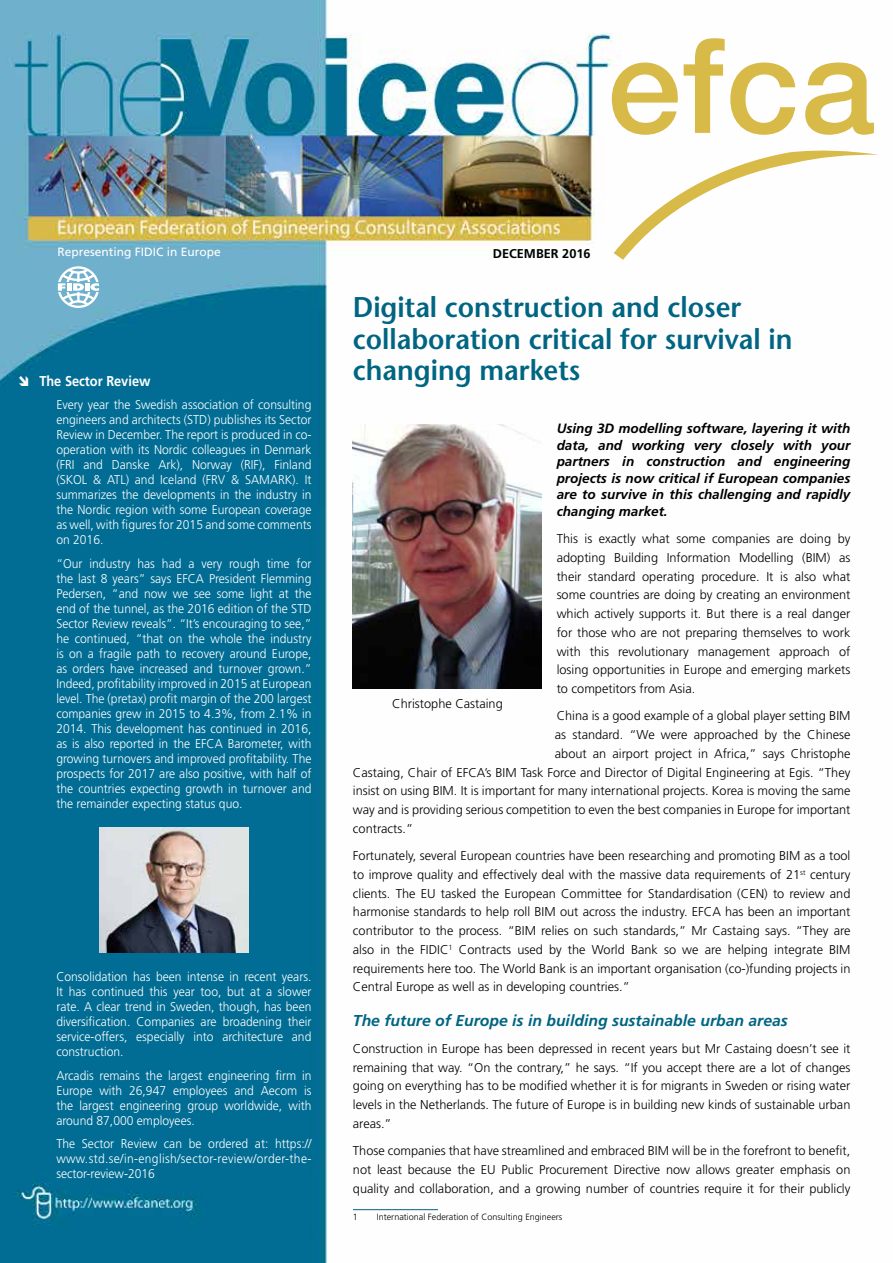
<style>
.page{position:relative;width:893px;height:1263px;background:#fff}
.page>*{position:absolute;margin:0;border:0;box-sizing:border-box;transform-origin:0 0}
.t1{font:600 28.5px/31.5px "Stone Sans";color:#006582;scale:.95 1}
.t2{font:italic 700 15.75px "Frutiger LT Std";color:#006582}
.t3{font:700 14.25px "Frutiger LT Std";color:#fff;scale:.9 1}
.t4{font:italic 700 13.5px/16.5px "Frutiger LT Std";color:#000;text-align:justify}
.t5{font:300 12.75px/18.8px "Frutiger LT Std";color:#000;text-align:justify}
.t6{font:300 12.75px/15px "Frutiger LT Std";color:#fff;text-align:justify;scale:.95 1}
.t7{font:700 12.75px "Frutiger LT Std";color:#000}
.t8{font:12px "Frutiger LT Std";color:#fff}
.t9{font:300 9px "Frutiger LT Std";color:#000}
</style>
<div class="page">
<img style="left:0;top:0;width:845px;height:1263px">
<svg style="left:612px;top:38px;width:183px;height:97px"></svg>
<svg style="left:805px;top:63px;width:69px;height:72px"></svg>
<svg style="left:614px;top:149px;width:264px;height:111px"></svg>
<svg style="left:58px;top:266px;width:41px;height:42px"></svg>
<hr style="left:353px;top:1209px;width:85px;height:1px;background:#006582">
<img style="left:353px;top:424px;width:188px;height:265px">
<img style="left:99px;top:827px;width:149px;height:125px">
<svg style="left:19px;top:376px;width:9px;height:10px"></svg>
<p class="t8" style="left:57px;top:245px;width:165px">Representing FIDIC in Europe</p>
<p class="t3" style="left:39px;top:373px;width:125px">The Sector Review</p>
<p class="t6" style="left:56px;top:398px;width:270px">Every year the Swedish association of consulting engineers and architects (STD) publishes its Sector Review in December. The report is produced in co&shy;operation with its Nordic colleagues in Denmark (FRI and Danske Ark), Norway (RIF), Finland (SKOL &amp; ATL) and Iceland (FRV &amp; SAMARK). It summarizes the developments in the industry in the Nordic region with some European coverage as well, with figures for 2015 and some comments on 2016.</p>
<p class="t6" style="left:56px;top:556px;width:270px">“Our industry has had a very rough time for the last 8 years” says EFCA President Flemming Pedersen, “and now we see some light at the end of the tunnel, as the 2016 edition of the STD Sector Review reveals”. “It’s encouraging to see,” he continued, “that on the whole the industry is on a fragile path to recovery around Europe, as orders have increased and turnover grown.” Indeed, profitability improved in 2015 at European level. The (pretax) profit margin of the 200 largest companies grew in 2015 to 4.3%, from 2.1% in 2014. This development has continued in 2016, as is also reported in the EFCA Barometer, with growing turnovers and improved profitability. The prospects for 2017 are also positive, with half of the countries expecting growth in turnover and the remainder expecting status quo.</p>
<p class="t6" style="left:56px;top:970px;width:270px">Consolidation has been intense in recent years.<br>It has continued this year too, but at a slower rate. A clear trend in Sweden, though, has been diversification. Companies are broadening their service-offers, especially into architecture and construction.</p>
<p class="t6" style="left:56px;top:1068px;width:270px">Arcadis remains the largest engineering firm in Europe with 26,947 employees and Aecom is the largest engineering group worldwide, with around 87,000 employees.</p>
<p class="t6" style="left:56px;top:1136px;width:270px">The Sector Review can be ordered at: https:// www.std.se/in-english/sector-review/order-the&shy;sector-review-2016</p>
<p class="t7" style="left:493px;top:246px;width:99px">DECEMBER 2016</p>
<h1 class="t1" style="left:353px;top:291px;width:464px">Digital construction and closer collaboration critical for survival in</h1>
<h1 class="t1" style="left:353px;top:354px;width:241px">changing markets</h1>
<p class="t4" style="left:557px;top:420px;width:295px">Using 3D modelling software, layering it with data, and working very closely with your partners in construction and engineering projects is now critical if European companies are to survive in this challenging and rapidly changing market.</p>
<p class="t5" style="left:557px;top:529px;width:295px">This is exactly what some companies are doing by adopting Building Information Modelling (BIM) as their standard operating procedure. It is also what some countries are doing by creating an environment which actively supports it. But there is a real danger for those who are not preparing themselves to work with this revolutionary management approach of losing opportunities in Europe and emerging markets to competitors from Asia.</p>
<p class="t5" style="left:557px;top:707px;width:295px">China is a good example of a global player setting BIM</p>
<p class="t5" style="left:555px;top:725px;width:297px">as standard. “We were approached by the Chinese</p>
<p class="t5" style="left:555px;top:744px;width:297px">about an airport project in Africa,” says Christophe</p>
<p class="t5" style="left:353px;top:763px;width:499px">Castaing, Chair of EFCA’s BIM Task Force and Director of Digital Engineering at Egis. “They</p>
<p class="t5" style="left:353px;top:782px;width:499px">insist on using BIM. It is important for many international projects. Korea is moving the same</p>
<p class="t5" style="left:353px;top:800px;width:499px">way and is providing serious competition to even the best companies in Europe for important</p>
<p class="t5" style="left:353px;top:819px;width:62px">contracts.”</p>
<p class="t5" style="left:353px;top:846px;width:499px">Fortunately, several European countries have been researching and promoting BIM as a tool to improve quality and effectively deal with the massive data requirements of 21<sup>st</sup> century clients. The EU tasked the European Committee for Standardisation (CEN) to review and harmonise standards to help roll BIM out across the industry. EFCA has been an important contributor to the process. “BIM relies on such standards,” Mr Castaing says. “They are also in the FIDIC<sup>1</sup> Contracts used by the World Bank so we are helping integrate BIM requirements here too. The World Bank is an important organisation (co-)funding projects in Central Europe as well as in developing countries.”</p>
<p class="t2" style="left:353px;top:1011px;width:436px">The future of Europe is in building sustainable urban areas</p>
<p class="t5" style="left:353px;top:1039px;width:499px">Construction in Europe has been depressed in recent years but Mr Castaing doesn’t see it remaining that way. “On the contrary,” he says. “If you accept there are a lot of changes going on everything has to be modified whether it is for migrants in Sweden or rising water levels in the Netherlands. The future of Europe is in building new kinds of sustainable urban areas.”</p>
<p class="t5" style="left:353px;top:1141px;width:499px">Those companies that have streamlined and embraced BIM will be in the forefront to benefit, not least because the EU Public Procurement Directive now allows greater emphasis on quality and collaboration, and a growing number of countries require it for their publicly</p>
<p class="t9" style="left:353px;top:1212px;width:7px">1</p>
<p class="t9" style="left:377px;top:1212px;width:187px">International Federation of Consulting Engineers</p>
<p class="t5" style="left:392px;top:694px;width:112px">Christophe Castaing</p>
</div>
